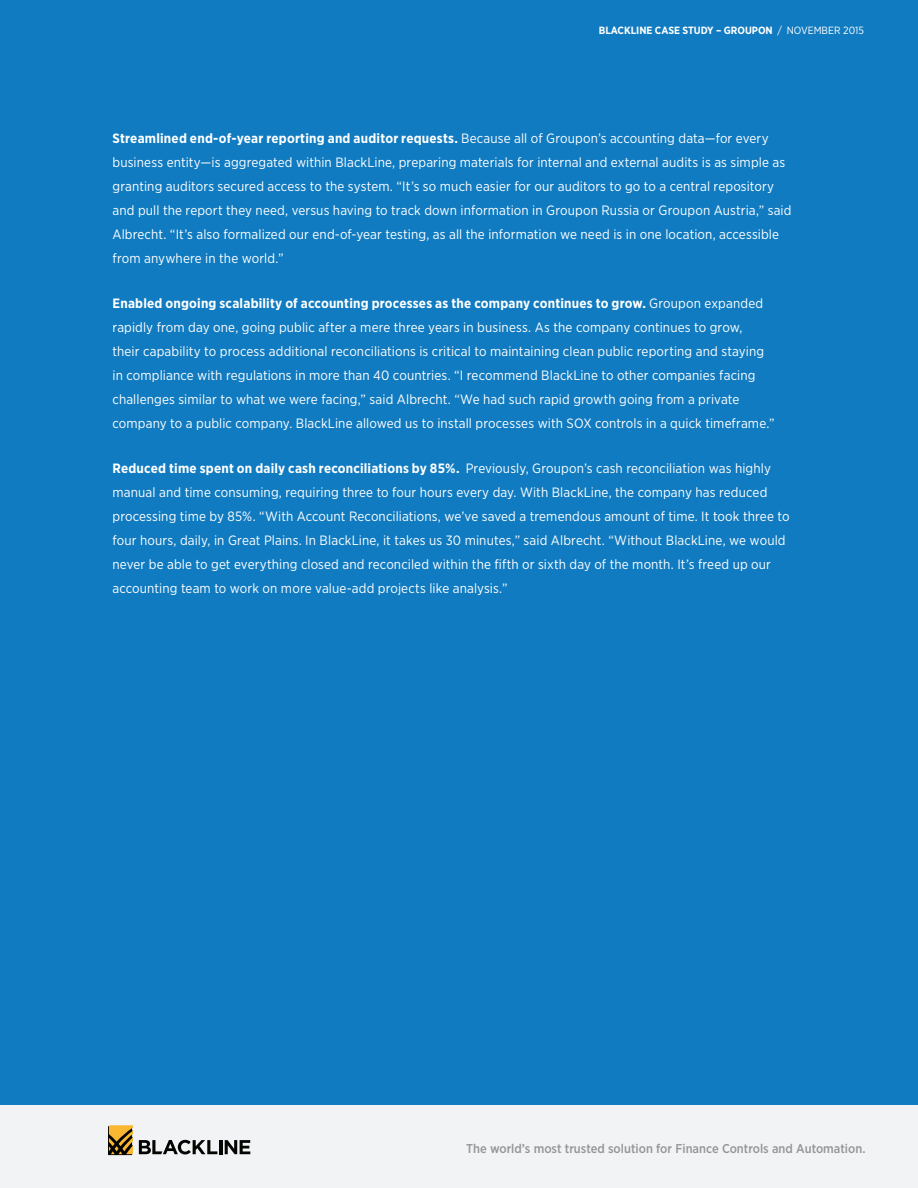
<style>
.page{position:relative;width:918px;height:1188px;background:#fff}
.page>*{position:absolute;margin:0;border:0;box-sizing:border-box;transform-origin:0 0}
.t1{font:13.5px/24px "Gotham Narrow";letter-spacing:.01em;color:#fff}
.t2{font:500 12.75px "Gotham Narrow";color:#939598}
.t3{font:700 10.5px "Gotham Narrow";color:#fff}
.s1{font-weight:400}
.s2{font-weight:700}
</style>
<div class="page">
<div style="left:0;top:1101px;width:918px;height:87px;background:#f2f3f4"></div>
<hr style="left:219px;top:1140px;width:3px;height:14px;background:#040503">
<svg style="left:225px;top:1140px;width:25px;height:14px"></svg>
<svg style="left:139px;top:1140px;width:78px;height:14px"></svg>
<svg style="left:108px;top:1125px;width:25px;height:30px"></svg>
<div style="left:0;top:0;width:918px;height:1105px;background:#107bc1"></div>
<p class="t3" style="left:599px;top:24px;width:267px">BLACKLINE CASE STUDY – GROUPON <span class="s1">/ NOVEMBER 2015</span></p>
<p class="t1" style="left:112px;top:126px;width:681px"><span class="s2">Streamlined end-of-year reporting and auditor requests.</span> Because all of Groupon’s accounting data—for every business entity—is aggregated within BlackLine, preparing materials for internal and external audits is as simple as granting auditors secured access to the system. “It’s so much easier for our auditors to go to a central repository and pull the report they need, versus having to track down information in Groupon Russia or Groupon Austria,” said Albrecht. “It’s also formalized our end-of-year testing, as all the information we need is in one location, accessible from anywhere in the world.”</p>
<p class="t1" style="left:112px;top:291px;width:664px"><span class="s2">Enabled ongoing scalability of accounting processes as the company continues to grow.</span> Groupon expanded rapidly from day one, going public after a mere three years in business. As the company continues to grow,<br>their capability to process additional reconciliations is critical to maintaining clean public reporting and staying in compliance with regulations in more than 40 countries. “I recommend BlackLine to other companies facing challenges similar to what we were facing,” said Albrecht. “We had such rapid growth going from a private company to a public company. BlackLine allowed us to install processes with SOX controls in a quick timeframe.”</p>
<p class="t1" style="left:112px;top:456px;width:679px"><span class="s2">Reduced time spent on daily cash reconciliations by 85%.</span> Previously, Groupon’s cash reconciliation was highly manual and time consuming, requiring three to four hours every day. With BlackLine, the company has reduced processing time by 85%. “With Account Reconciliations, we’ve saved a tremendous amount of time. It took three to four hours, daily, in Great Plains. In BlackLine, it takes us 30 minutes,” said Albrecht. “Without BlackLine, we would never be able to get everything closed and reconciled within the fifth or sixth day of the month. It’s freed up our accounting team to work on more value-add projects like analysis.”</p>
<p class="t2" style="left:466px;top:1141px;width:401px">The world’s most trusted solution for Finance Controls and Automation.</p>
</div>
